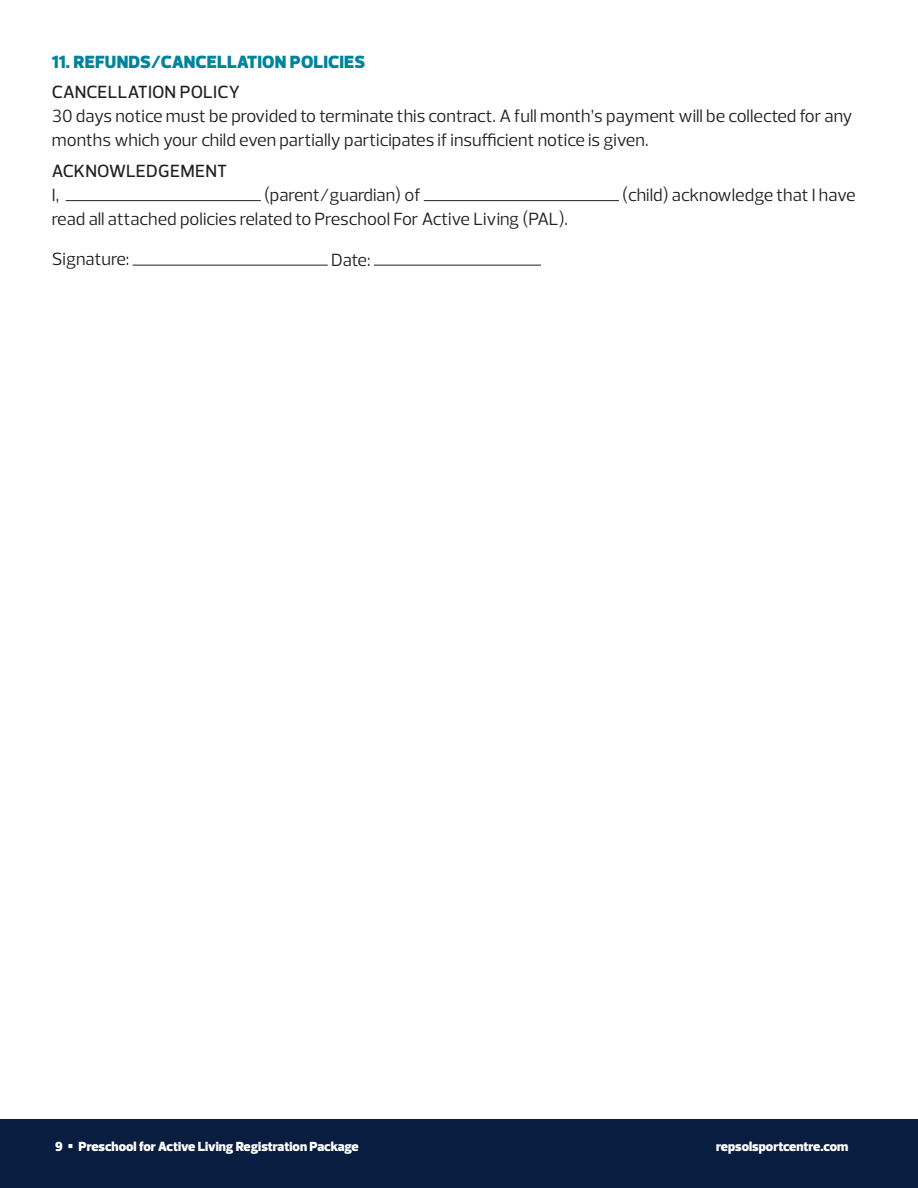
<style>
.page{position:relative;width:918px;height:1188px;background:#fff}
.page>*{position:absolute;margin:0;border:0;box-sizing:border-box;transform-origin:0 0}
.t1{font:18px/24px "Prelo";color:#231f20}
.t2{font:500 18px "Prelo";letter-spacing:.015em;color:#231f20}
.t3{font:900 18px "Prelo";letter-spacing:.015em;color:#00849c}
.t4{font:900 13.5px "Prelo";color:#fff}
</style>
<div class="page">
<div style="left:0;top:1119px;width:918px;height:69px;background:#081d3f"></div>
<hr style="left:66px;top:200px;width:195px;height:1px;background:#231f20">
<hr style="left:424px;top:200px;width:195px;height:1px;background:#231f20">
<hr style="left:133px;top:265px;width:195px;height:1px;background:#231f20">
<hr style="left:374px;top:265px;width:167px;height:1px;background:#231f20">
<p class="t3" style="left:52px;top:50px;width:315px">11. REFUNDS/CANCELLATION POLICIES</p>
<p class="t2" style="left:52px;top:81px;width:189px">CANCELLATION POLICY</p>
<p class="t1" style="left:52px;top:104px;width:802px">30 days notice must be provided to terminate this contract. A full month’s payment will be collected for any months which your child even partially participates if insufficient notice is given.</p>
<p class="t2" style="left:52px;top:160px;width:177px">ACKNOWLEDGEMENT</p>
<p class="t1" style="left:52px;top:183px;width:9px">I,</p>
<p class="t1" style="left:264px;top:183px;width:158px">(parent/guardian) of</p>
<p class="t1" style="left:622px;top:183px;width:235px">(child) acknowledge that I have</p>
<p class="t1" style="left:52px;top:207px;width:518px">read all attached policies related to Preschool For Active Living (PAL).</p>
<p class="t1" style="left:52px;top:248px;width:79px">Signature:</p>
<p class="t1" style="left:331px;top:248px;width:41px">Date:</p>
<p class="t4" style="left:55px;top:1138px;width:305px">9 ▪ Preschool for Active Living Registration Package</p>
<p class="t4" style="left:716px;top:1138px;width:134px">repsolsportcentre.com</p>
</div>
